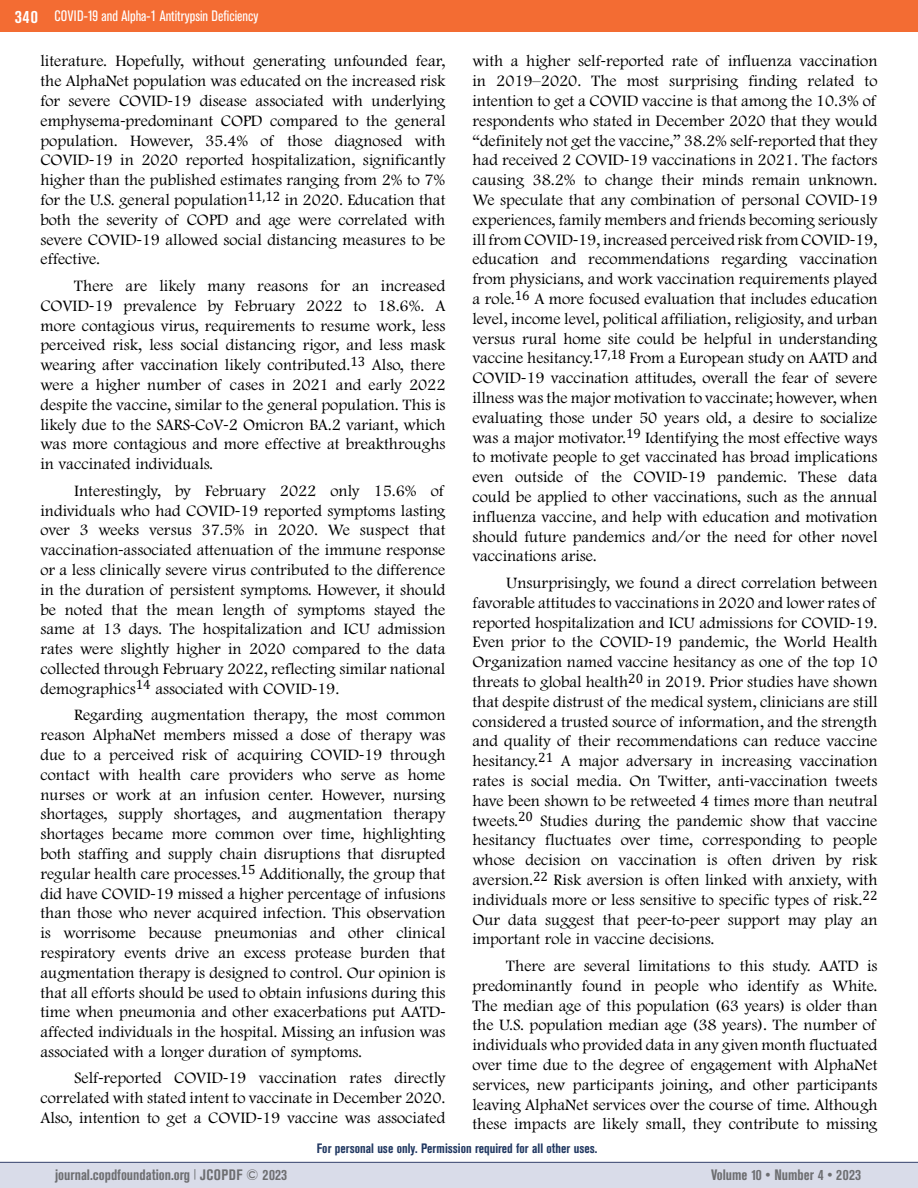
<style>
.page{position:relative;width:918px;height:1188px;background:#fff}
.page>*{position:absolute;margin:0;border:0;box-sizing:border-box;transform-origin:0 0}
.t1{font:300 16.5px/19.8px "Footlight MT Pro";color:#000;text-align:justify}
.t2{font:700 condensed 15px "Akzidenz Grotesk BE";color:#6d6e71}
.t3{font:condensed 15px "Akzidenz Grotesk BE";color:#fff}
.t4{font:700 condensed 13.5px "Akzidenz Grotesk BE";color:#213861}
.s1{font-weight:700;font-size:18px}
.s2{font-family:"Myriad Pro";font-weight:400}
</style>
<div class="page">
<div style="left:0;top:1162px;width:918px;height:26px;background:#d9dce9"></div>
<div style="left:0;top:0;width:918px;height:32px;background:#f36c33"></div>
<hr style="left:0;top:1162px;width:918px;height:1px;background:#34416b">
<p class="t3" style="left:15px;top:8px;width:245px"><span class="s1">340</span> COVID-19 and Alpha-1 Antitrypsin Deficiency</p>
<p class="t1" style="left:40px;top:52px;width:407px">literature. Hopefully, without generating unfounded fear, the AlphaNet population was educated on the increased risk for severe COVID<span class="s2">-</span>19 disease associated with underlying emphysema<span class="s2">-</span>predominant COPD compared to the general population. However, 35.4% of those diagnosed with COVID<span class="s2">-</span>19 in 2020 reported hospitalization, significantly higher than the published estimates ranging from 2% to 7% for the U.S. general population<sup>11,12</sup> in 2020. Education that both the severity of COPD and age were correlated with severe COVID<span class="s2">-</span>19 allowed social distancing measures to be effective.</p>
<p class="t1" style="left:40px;top:276px;width:407px;text-indent:34px">There are likely many reasons for an increased COVID<span class="s2">-</span>19 prevalence by February 2022 to 18.6%. A more contagious virus, requirements to resume work, less perceived risk, less social distancing rigor, and less mask wearing after vaccination likely contributed.<sup>13</sup> Also, there were a higher number of cases in 2021 and early 2022 despite the vaccine, similar to the general population. This is likely due to the SARS<span class="s2">-</span>CoV<span class="s2">-</span>2 Omicron BA.2 variant, which was more contagious and more effective at breakthroughs in vaccinated individuals.</p>
<p class="t1" style="left:40px;top:481px;width:407px;text-indent:34px">Interestingly, by February 2022 only 15.6% of individuals who had COVID<span class="s2">-</span>19 reported symptoms lasting over 3 weeks versus 37.5% in 2020. We suspect that vaccination<span class="s2">-</span>associated attenuation of the immune response or a less clinically severe virus contributed to the difference in the duration of persistent symptoms. However, it should be noted that the mean length of symptoms stayed the same at 13 days. The hospitalization and ICU admission rates were slightly higher in 2020 compared to the data collected through February 2022, reflecting similar national demographics<sup>14</sup> associated with COVID<span class="s2">-</span>19.</p>
<p class="t1" style="left:40px;top:706px;width:407px;text-indent:34px">Regarding augmentation therapy, the most common reason AlphaNet members missed a dose of therapy was due to a perceived risk of acquiring COVID<span class="s2">-</span>19 through contact with health care providers who serve as home nurses or work at an infusion center. However, nursing shortages, supply shortages, and augmentation therapy shortages became more common over time, highlighting both staffing and supply chain disruptions that disrupted regular health care processes.<sup>15</sup> Additionally, the group that did have COVID<span class="s2">-</span>19 missed a higher percentage of infusions than those who never acquired infection. This observation is worrisome because pneumonias and other clinical respiratory events drive an excess protease burden that augmentation therapy is designed to control. Our opinion is that all efforts should be used to obtain infusions during this time when pneumonia and other exacerbations put AATD&shy;affected individuals in the hospital. Missing an infusion was associated with a longer duration of symptoms.</p>
<p class="t1" style="left:40px;top:1069px;width:407px;text-indent:34px">Self<span class="s2">-</span>reported COVID<span class="s2">-</span>19 vaccination rates directly correlated with stated intent to vaccinate in December 2020.<br>Also, intention to get a COVID<span class="s2">-</span>19 vaccine was associated</p>
<p class="t1" style="left:472px;top:52px;width:407px">with a higher self<span class="s2">-</span>reported rate of influenza vaccination in 2019–2020. The most surprising finding related to intention to get a COVID vaccine is that among the 10.3% of respondents who stated in December 2020 that they would “definitely not get the vaccine,” 38.2% self<span class="s2">-</span>reported that they had received 2 COVID<span class="s2">-</span>19 vaccinations in 2021. The factors causing 38.2% to change their minds remain unknown.<br>We speculate that any combination of personal COVID<span class="s2">-</span>19 experiences, family members and friends becoming seriously ill from COVID<span class="s2">-</span>19, increased perceived risk from COVID<span class="s2">-</span>19, education and recommendations regarding vaccination from physicians, and work vaccination requirements played a role.<sup>16</sup> A more focused evaluation that includes education level, income level, political affiliation, religiosity, and urban versus rural home site could be helpful in understanding vaccine hesitancy.<sup>17,18</sup> From a European study on AATD and COVID<span class="s2">-</span>19 vaccination attitudes, overall the fear of severe illness was the major motivation to vaccinate; however, when evaluating those under 50 years old, a desire to socialize was a major motivator.<sup>19</sup> Identifying the most effective ways to motivate people to get vaccinated has broad implications even outside of the COVID<span class="s2">-</span>19 pandemic. These data could be applied to other vaccinations, such as the annual influenza vaccine, and help with education and motivation should future pandemics and/or the need for other novel vaccinations arise.</p>
<p class="t1" style="left:472px;top:573px;width:407px;text-indent:34px">Unsurprisingly, we found a direct correlation between favorable attitudes to vaccinations in 2020 and lower rates of reported hospitalization and ICU admissions for COVID<span class="s2">-</span>19.<br>Even prior to the COVID<span class="s2">-</span>19 pandemic, the World Health Organization named vaccine hesitancy as one of the top 10 threats to global health<sup>20</sup> in 2019. Prior studies have shown that despite distrust of the medical system, clinicians are still considered a trusted source of information, and the strength and quality of their recommendations can reduce vaccine hesitancy.<sup>21</sup> A major adversary in increasing vaccination rates is social media. On Twitter, anti<span class="s2">-</span>vaccination tweets have been shown to be retweeted 4 times more than neutral tweets.<sup>20</sup> Studies during the pandemic show that vaccine hesitancy fluctuates over time, corresponding to people whose decision on vaccination is often driven by risk aversion.<sup>22</sup> Risk aversion is often linked with anxiety, with individuals more or less sensitive to specific types of risk.<sup>22<br></sup>Our data suggest that peer<span class="s2">-</span>to<span class="s2">-</span>peer support may play an important role in vaccine decisions.</p>
<p class="t1" style="left:473px;top:956px;width:407px;text-indent:34px">There are several limitations to this study. AATD is predominantly found in people who identify as White.<br>The median age of this population (63 years) is older than the U.S. population median age (38 years). The number of individuals who provided data in any given month fluctuated over time due to the degree of engagement with AlphaNet services, new participants joining, and other participants leaving AlphaNet services over the course of time. Although these impacts are likely small, they contribute to missing</p>
<p class="t4" style="left:317px;top:1141px;width:282px">For personal use only. Permission required for all other uses.</p>
<p class="t2" style="left:55px;top:1166px;width:234px">journal.copdfoundation.org <sup>|</sup> JCOPDF © 2023</p>
<p class="t2" style="left:711px;top:1166px;width:151px">Volume 10 • Number 4 • 2023</p>
</div>
